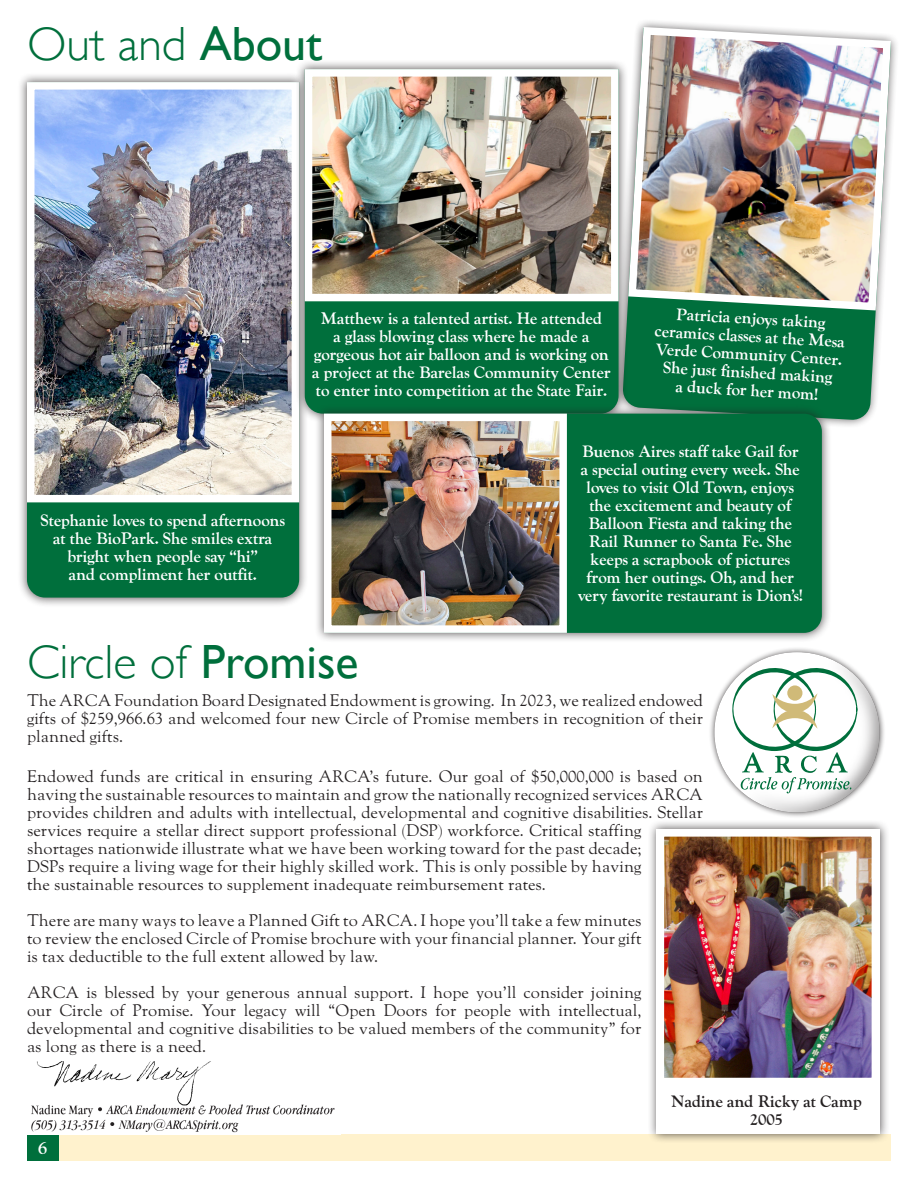
<style>
.page{position:relative;width:918px;height:1188px;background:#fff}
.page>*{position:absolute;margin:0;border:0;box-sizing:border-box;transform-origin:0 0}
.Body_Text{font:300 48px "Gill Sans";color:#006f3c}
.t1{font:700 18px "LTC Goudy Oldstyle Pro";color:#fff}
.Body_Text-2{font:16.5px/18px "LTC Goudy Oldstyle Pro";color:#231f20;text-align:justify}
.Body_Text-3{font:700 16.5px/18px "LTC Goudy Oldstyle Pro";color:#fff;text-align:center}
.t2{font:700 16.5px/18px "LTC Goudy Oldstyle Pro";color:#231f20;text-align:center}
.s1{font-weight:400}
</style>
<div class="page">
<div style="left:27px;top:1134px;width:864px;height:27px;background:#fff2cd"></div>
<div style="left:27px;top:1134px;width:31px;height:27px;background:#006f3c"></div>
<div style="left:647px;top:819px;width:243px;height:325px;background:#231f20;opacity:.75"></div>
<div style="left:657px;top:829px;width:223px;height:305px;background:#fff"></div>
<img style="left:31px;top:1061px;width:304px;height:72px">
<div style="left:709px;top:646px;width:177px;height:173px;background:#231f20;opacity:.75"></div>
<div style="left:712px;top:649px;width:129px;height:159px;background:#fff"></div>
<svg style="left:742px;top:649px;width:138px;height:164px"></svg>
<svg style="left:732px;top:665px;width:125px;height:128px"></svg>
<img style="left:666px;top:838px;width:204px;height:238px">
<div style="left:657px;top:829px;width:222px;height:256px;border:8px solid #fff"></div>
<div style="left:17px;top:72px;width:292px;height:535px;background:#231f20;opacity:.75"></div>
<div style="left:27px;top:502px;width:272px;height:96px;background:#006f3c"></div>
<img style="left:36px;top:91px;width:254px;height:402px">
<div style="left:27px;top:82px;width:272px;height:420px;border:8px solid #fff"></div>
<div style="left:628px;top:314px;width:253px;height:106px;background:#006f3c"></div>
<img style="left:628px;top:23px;width:267px;height:291px">
<div style="left:295px;top:59px;width:333px;height:364px;background:#231f20;opacity:.75"></div>
<div style="left:305px;top:301px;width:314px;height:113px;background:#006f3c"></div>
<img style="left:314px;top:78px;width:296px;height:214px">
<div style="left:305px;top:69px;width:314px;height:232px;border:8px solid #fff"></div>
<div style="left:314px;top:404px;width:517px;height:238px;background:#231f20;opacity:.75"></div>
<div style="left:567px;top:414px;width:255px;height:219px;background:#006f3c"></div>
<img style="left:333px;top:423px;width:225px;height:201px">
<div style="left:324px;top:414px;width:243px;height:219px;border:8px solid #fff"></div>
<p class="Body_Text" style="left:27px;top:7px;width:297px">Out and <span class="s1">About</span></p>
<p class="Body_Text-3" style="left:312px;top:310px;width:300px">Matthew is a talented artist. He attended<br>a glass blowing class where he made a gorgeous hot air balloon and is working on a project at the Barelas Community Center to enter into competition at the State Fair.</p>
<p class="Body_Text-3" style="left:656px;top:305px;width:192px;rotate:3deg">Patricia enjoys taking ceramics classes at the Mesa<br>Verde Community Center.<br>She just finished making<br>a duck for her mom!</p>
<p class="Body_Text-3" style="left:41px;top:512px;width:246px">Stephanie loves to spend afternoons at the BioPark. She smiles extra bright when people say “hi”<br>and compliment her outfit.</p>
<p class="Body_Text" style="left:27px;top:625px;width:333px">Circle of <span class="s1">Promise</span></p>
<p class="Body_Text-3" style="left:578px;top:443px;width:226px">Buenos Aires staff take Gail for a special outing every week. She loves to visit Old Town, enjoys the excitement and beauty of<br>Balloon Fiesta and taking the<br>Rail Runner to Santa Fe. She keeps a scrapbook of pictures from her outings. Oh, and her very favorite restaurant is Dion’s!</p>
<p class="Body_Text-2" style="left:27px;top:692px;width:678px">The ARCA Foundation Board Designated Endowment is growing. In 2023, we realized endowed gifts of $259,966.63 and welcomed four new Circle of Promise members in recognition of their planned gifts.</p>
<p class="Body_Text-2" style="left:27px;top:768px;width:678px;text-align:left">Endowed funds are critical in ensuring ARCA’s future. Our goal of $50,000,000 is based on having the sustainable resources to maintain and grow the nationally recognized services ARCA provides children and adults with intellectual, developmental and cognitive disabilities. Stellar services require a stellar direct support professional (DSP) workforce. Critical staffing shortages nationwide illustrate what we have been working toward for the past decade;<br>DSPs require a living wage for their highly skilled work. This is only possible by having<br>the sustainable resources to supplement inadequate reimbursement rates.</p>
<p class="Body_Text-2" style="left:27px;top:912px;width:616px">There are many ways to leave a Planned Gift to ARCA. I hope you’ll take a few minutes to review the enclosed Circle of Promise brochure with your financial planner. Your gift is tax deductible to the full extent allowed by law.</p>
<p class="Body_Text-2" style="left:27px;top:984px;width:616px">ARCA is blessed by your generous annual support. I hope you’ll consider joining our Circle of Promise. Your legacy will “Open Doors for people with intellectual, developmental and cognitive disabilities to be valued members of the community” for as long as there is a need.</p>
<p class="t1" style="left:38px;top:1137px;width:11px">6</p>
<p class="t2" style="left:671px;top:1093px;width:192px">Nadine and Ricky at Camp<br>2005</p>
</div>
